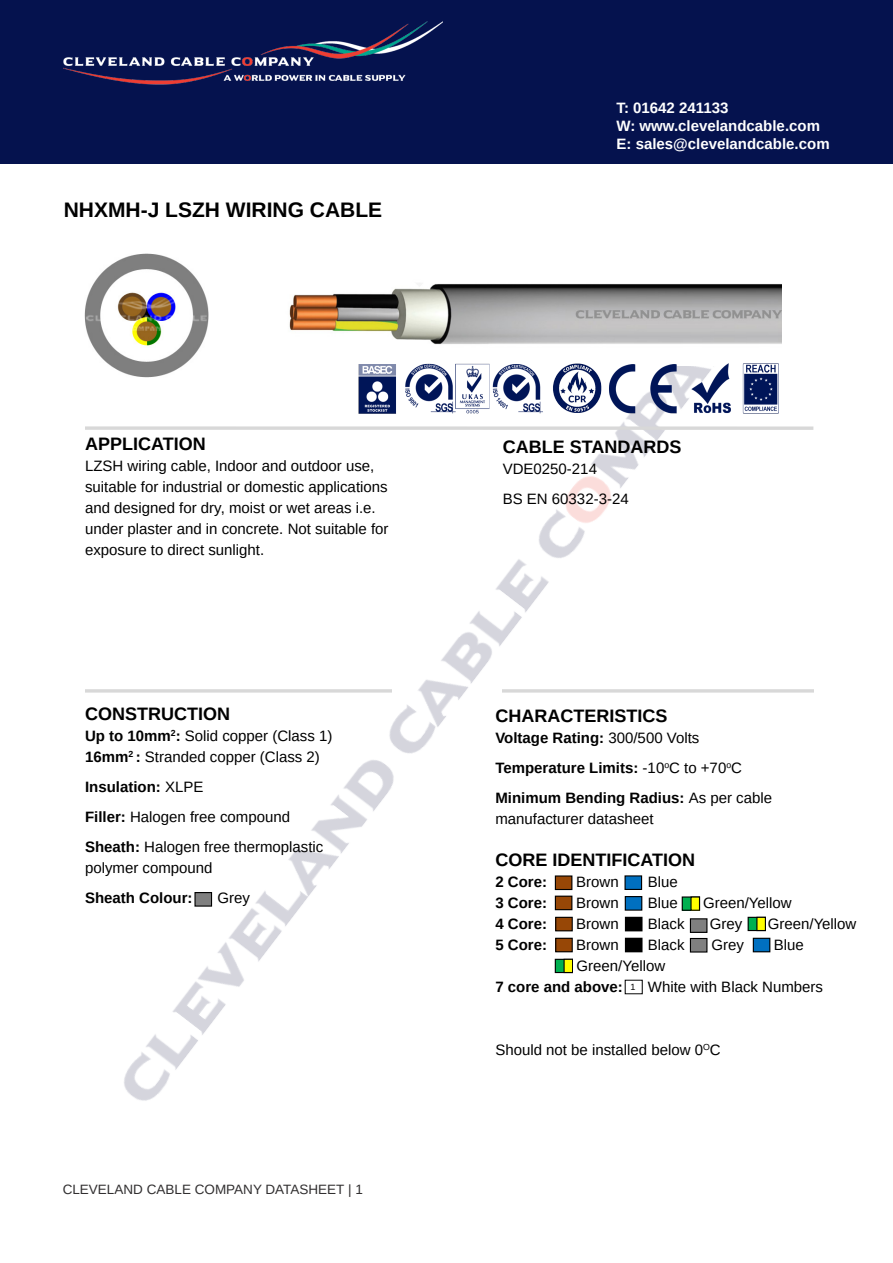
<style>
.page{position:relative;width:893px;height:1263px;background:#fff}
.page>*{position:absolute;margin:0;border:0;box-sizing:border-box;transform-origin:0 0}
.t1{font:700 21px "Arimo";color:#000}
.t2{font:700 18px "Arimo";color:#000}
.t3{font:15px/21px "Arimo";color:#000}
.t4{font:700 15px/30px "Arimo";color:#000}
.t5{font:700 15px/18px "Arimo";color:#fff}
.t6{font:13.5px "Arimo";color:#312f30}
.t7{font:9px "Arimo";color:#000}
.s1{font-weight:700}
.s2{font-weight:400}
</style>
<div class="page">
<div style="left:0;top:0;width:893px;height:164px;background:#05124e"></div>
<img style="left:64px;top:21px;width:378px;height:64px">
<img style="left:124px;top:423px;width:647px;height:678px">
<img style="left:289px;top:283px;width:493px;height:62px">
<svg style="left:85px;top:426px;width:728px;height:4px;background:#ddd"></svg>
<hr style="left:503px;top:689px;width:311px;height:4px;background:#d8d8d8">
<hr style="left:85px;top:689px;width:307px;height:4px;background:#d8d8d8">
<img style="left:358px;top:363px;width:421px;height:60px">
<img style="left:84px;top:253px;width:125px;height:125px">
<div style="left:555px;top:896px;width:17px;height:14px;background:#974706"></div>
<div style="left:555px;top:896px;width:17px;height:14px;border:1px solid #000"></div>
<div style="left:555px;top:876px;width:17px;height:13px;background:#974706"></div>
<div style="left:555px;top:875px;width:17px;height:15px;border:1px solid #000"></div>
<div style="left:556px;top:917px;width:16px;height:14px;background:#974706"></div>
<div style="left:555px;top:917px;width:18px;height:14px;border:1px solid #000"></div>
<div style="left:556px;top:938px;width:16px;height:14px;background:#974706"></div>
<div style="left:555px;top:938px;width:18px;height:14px;border:1px solid #000"></div>
<div style="left:625px;top:876px;width:17px;height:13px;background:#0070c0"></div>
<div style="left:624px;top:875px;width:18px;height:15px;border:1px solid #000"></div>
<div style="left:625px;top:896px;width:17px;height:14px;background:#0070c0"></div>
<div style="left:625px;top:896px;width:17px;height:15px;border:1px solid #000"></div>
<div style="left:682px;top:897px;width:17px;height:13px;background:#00b050"></div>
<div style="left:682px;top:896px;width:18px;height:15px;border:1px solid #000"></div>
<div style="left:691px;top:897px;width:8px;height:13px;background:#ff0"></div>
<div style="left:690px;top:896px;width:10px;height:15px;border:1px solid #000"></div>
<div style="left:625px;top:917px;width:17px;height:14px;background:#000"></div>
<div style="left:690px;top:919px;width:17px;height:13px;background:#808080"></div>
<div style="left:690px;top:918px;width:17px;height:15px;border:1px solid #000"></div>
<div style="left:555px;top:959px;width:18px;height:13px;background:#00b050"></div>
<div style="left:555px;top:959px;width:18px;height:14px;border:1px solid #000"></div>
<div style="left:564px;top:959px;width:9px;height:13px;background:#ff0"></div>
<div style="left:563px;top:959px;width:10px;height:14px;border:1px solid #000"></div>
<div style="left:625px;top:938px;width:17px;height:14px;background:#000"></div>
<div style="left:690px;top:938px;width:17px;height:14px;background:#808080"></div>
<div style="left:690px;top:938px;width:17px;height:14px;border:1px solid #000"></div>
<div style="left:753px;top:938px;width:17px;height:14px;background:#0070c0"></div>
<div style="left:753px;top:938px;width:17px;height:14px;border:1px solid #000"></div>
<div style="left:748px;top:917px;width:17px;height:13px;background:#00b050"></div>
<div style="left:748px;top:917px;width:18px;height:14px;border:1px solid #000"></div>
<div style="left:757px;top:917px;width:8px;height:13px;background:#ff0"></div>
<div style="left:756px;top:917px;width:10px;height:14px;border:1px solid #000"></div>
<div style="left:625px;top:980px;width:17px;height:14px;background:#fff"></div>
<div style="left:625px;top:980px;width:18px;height:14px;border:1px solid #000"></div>
<div style="left:195px;top:892px;width:17px;height:14px;background:#808080"></div>
<div style="left:194px;top:892px;width:18px;height:15px;border:1px solid #000"></div>
<h1 class="t1" style="left:64px;top:196px;width:320px">NHXMH-J LSZH WIRING CABLE</h1>
<p class="t2" style="left:85px;top:432px;width:122px">APPLICATION</p>
<p class="t3" style="left:85px;top:456px;width:305px">LZSH wiring cable, Indoor and outdoor use, suitable for industrial or domestic applications and designed for dry, moist or wet areas i.e. under plaster and in concrete. Not suitable for exposure to direct sunlight.</p>
<p class="t2" style="left:85px;top:701px;width:146px">CONSTRUCTION</p>
<p class="t3" style="left:85px;top:725px;width:249px"><span class="s1">Up to 10mm</span><sup>2</sup><span class="s1">:</span> Solid copper (Class 1)<br><span class="s1">16mm</span><sup>2</sup> <span class="s1">:</span> Stranded copper (Class 2)</p>
<p class="t3" style="left:85px;top:772px;width:240px;line-height:30px"><span class="s1">Insulation:</span> XLPE<br><span class="s1">Filler:</span> Halogen free compound<br><span class="s1">Sheath:</span> Halogen free thermoplastic</p>
<p class="t3" style="left:85px;top:857px;width:129px">polymer compound</p>
<p class="t4" style="left:85px;top:883px;width:109px">Sheath Colour:</p>
<p class="t3" style="left:218px;top:887px;width:34px">Grey</p>
<p class="t6" style="left:63px;top:1181px;width:302px">CLEVELAND CABLE COMPANY DATASHEET | 1</p>
<p class="t5" style="left:617px;top:99px;width:215px">T: 01642 241133<br>W: www.clevelandcable.com<br>E: sales@clevelandcable.com</p>
<p class="t2" style="left:503px;top:435px;width:180px">CABLE STANDARDS</p>
<p class="t3" style="left:503px;top:454px;width:127px;line-height:30px">VDE0250-214<br>BS EN 60332-3-24</p>
<p class="t2" style="left:495px;top:703px;width:173px">CHARACTERISTICS</p>
<p class="t4" style="left:495px;top:723px;width:278px">Voltage Rating: <span class="s2">300/500 Volts<br></span>Temperature Limits: <span class="s2">-10</span><sup>o</sup><span class="s2">C to +70</span><sup>o</sup><span class="s2">C<br></span>Minimum Bending Radius: <span class="s2">As per cable</span></p>
<p class="t3" style="left:495px;top:808px;width:160px">manufacturer datasheet</p>
<p class="t2" style="left:495px;top:847px;width:201px">CORE IDENTIFICATION</p>
<p class="t4" style="left:495px;top:867px;width:53px">2 Core:</p>
<p class="t3" style="left:576px;top:871px;width:44px">Brown</p>
<p class="t3" style="left:648px;top:871px;width:32px">Blue</p>
<p class="t4" style="left:495px;top:888px;width:53px">3 Core:</p>
<p class="t3" style="left:576px;top:892px;width:44px">Brown</p>
<p class="t3" style="left:648px;top:892px;width:32px">Blue</p>
<p class="t3" style="left:703px;top:892px;width:90px">Green/Yellow</p>
<p class="t4" style="left:495px;top:909px;width:53px">4 Core:</p>
<p class="t3" style="left:576px;top:913px;width:44px">Brown</p>
<p class="t3" style="left:648px;top:913px;width:38px">Black</p>
<p class="t3" style="left:710px;top:913px;width:34px">Grey</p>
<p class="t3" style="left:768px;top:913px;width:90px">Green/Yellow</p>
<p class="t4" style="left:495px;top:930px;width:53px">5 Core:</p>
<p class="t3" style="left:576px;top:934px;width:44px">Brown</p>
<p class="t3" style="left:648px;top:934px;width:38px">Black</p>
<p class="t3" style="left:711px;top:934px;width:34px">Grey</p>
<p class="t3" style="left:774px;top:934px;width:32px">Blue</p>
<p class="t3" style="left:577px;top:955px;width:90px">Green/Yellow</p>
<p class="t4" style="left:495px;top:972px;width:129px">7 core and above:</p>
<p class="t3" style="left:648px;top:976px;width:177px">White with Black Numbers</p>
<p class="t7" style="left:631px;top:981px;width:7px">1</p>
<p class="t3" style="left:495px;top:1039px;width:227px">Should not be installed below 0<sup>O</sup>C</p>
</div>
